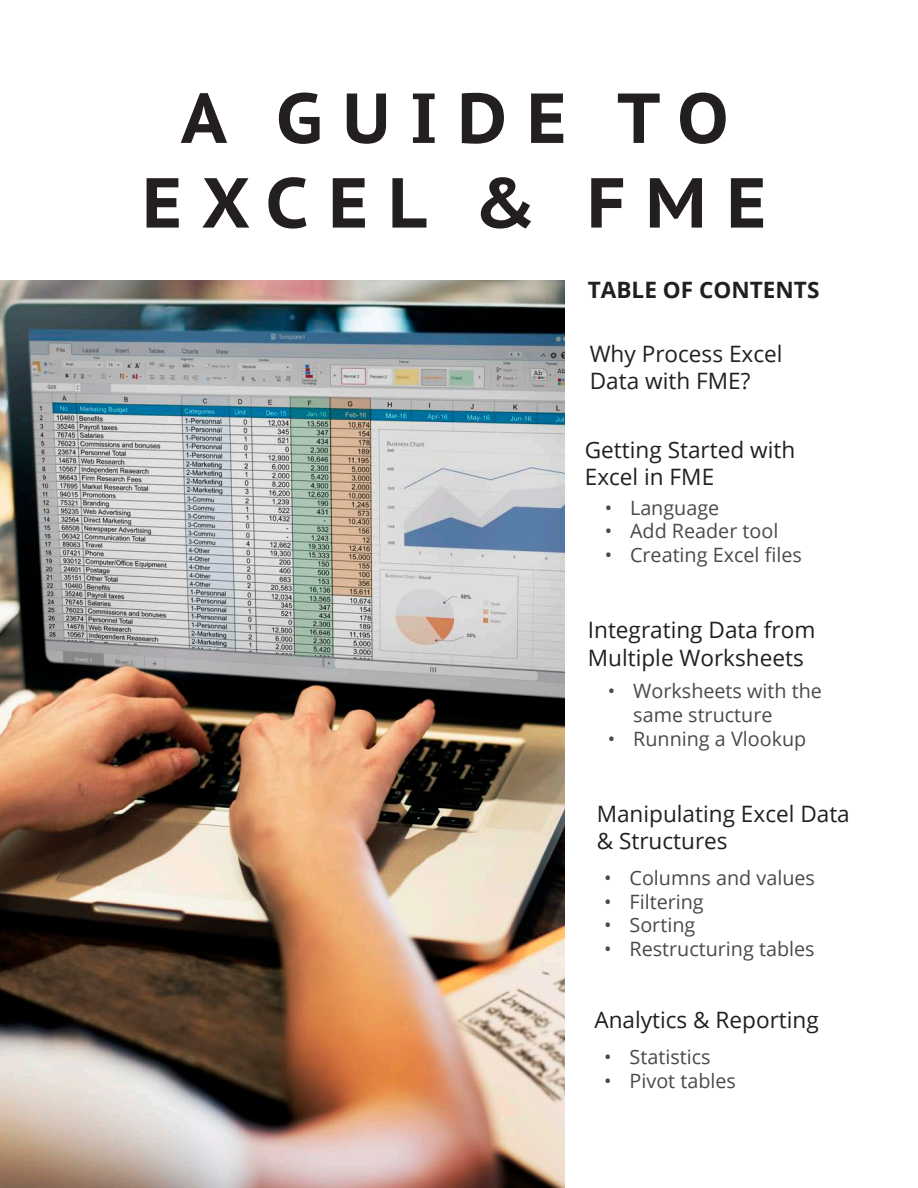
<style>
.page{position:relative;width:918px;height:1188px;background:#fff}
.page>*{position:absolute;margin:0;border:0;box-sizing:border-box;transform-origin:0 0}
.Main_Title_Header{font:700 70.5px/84.6px "PT Sans Caption";letter-spacing:.28em;color:#231f20;text-align:center}
.Section_Header_-_14p{font:22.65px/27.2px "Open Sans";color:#231f20}
.Section_Header_-_14p-2{font:700 22.65px "Open Sans";color:#231f20}
.t1{font:19.8px/23.7px "Open Sans";color:#494a4b}
</style>
<div class="page">
<img style="left:0;top:281px;width:564px;height:907px">
<p class="Main_Title_Header" style="left:142px;top:75px;width:626px">A GUIDE TO<br>EXCEL &amp; FME</p>
<p class="Section_Header_-_14p-2" style="left:588px;top:274px;width:233px">TABLE OF CONTENTS</p>
<p class="Section_Header_-_14p" style="left:590px;top:339px;width:194px">Why Process Excel<br>Data with FME?</p>
<p class="Section_Header_-_14p" style="left:585px;top:435px;width:212px">Getting Started with<br>Excel in FME</p>
<p class="t1" style="left:605px;top:495px;width:116px">• Language</p>
<p class="t1" style="left:605px;top:519px;width:175px">• Add Reader tool</p>
<p class="t1" style="left:605px;top:542px;width:199px">• Creating Excel files</p>
<p class="Section_Header_-_14p" style="left:588px;top:616px;width:229px">Integrating Data from<br>Multiple Worksheets</p>
<p class="t1" style="left:633px;top:679px;width:190px;text-indent:-25px">• Worksheets with the same structure</p>
<p class="t1" style="left:608px;top:726px;width:200px">• Running a Vlookup</p>
<p class="Section_Header_-_14p" style="left:597px;top:800px;width:255px">Manipulating Excel Data &amp; Structures</p>
<p class="t1" style="left:604px;top:865px;width:212px">• Columns and values</p>
<p class="t1" style="left:604px;top:889px;width:101px">• Filtering</p>
<p class="t1" style="left:604px;top:913px;width:93px">• Sorting</p>
<p class="t1" style="left:604px;top:936px;width:212px">• Restructuring tables</p>
<p class="Section_Header_-_14p" style="left:594px;top:1006px;width:226px">Analytics &amp; Reporting</p>
<p class="t1" style="left:604px;top:1045px;width:108px">• Statistics</p>
<p class="t1" style="left:604px;top:1068px;width:133px">• Pivot tables</p>
</div>
